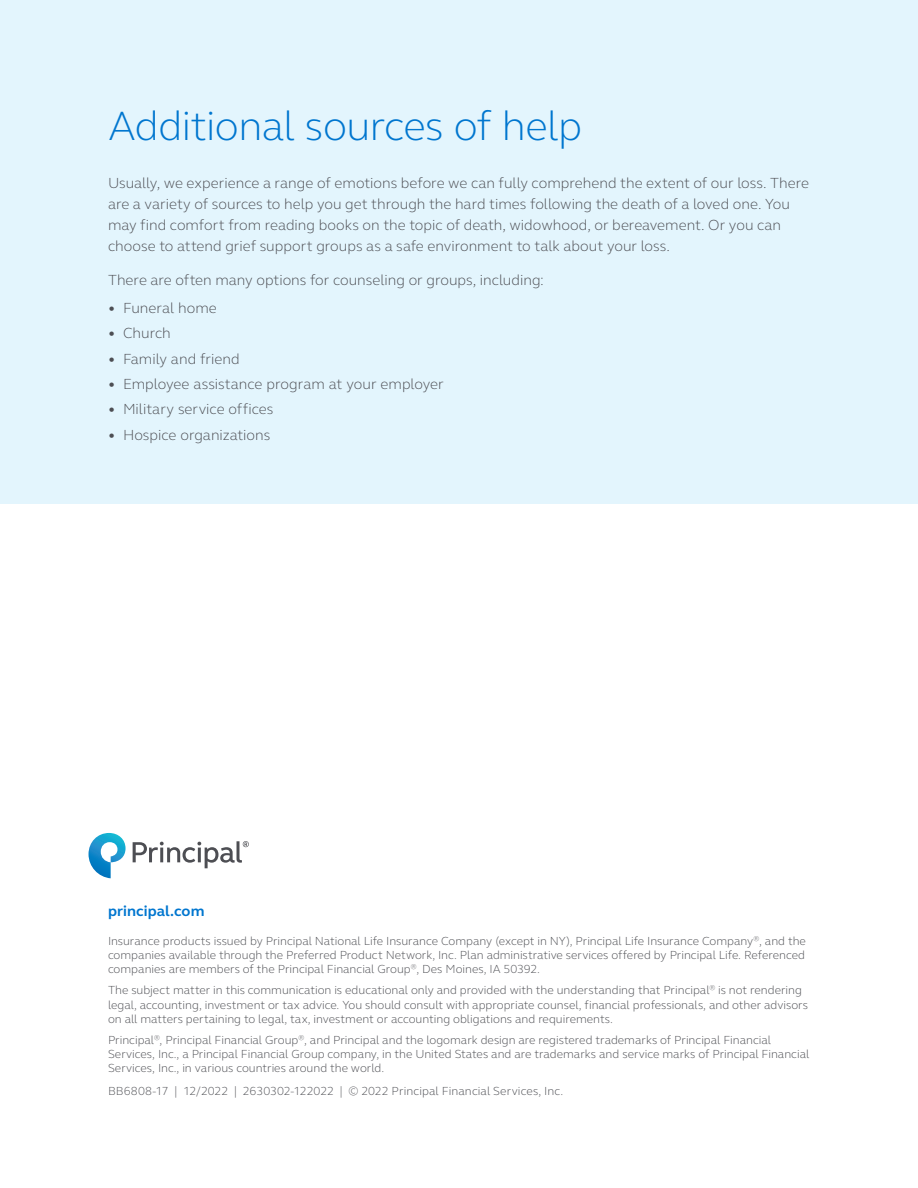
<style>
.page{position:relative;width:918px;height:1188px;background:#fff}
.page>*{position:absolute;margin:0;border:0;box-sizing:border-box;transform-origin:0 0}
.t1{font:300 42px "FS Elliot Pro";letter-spacing:-.015em;color:#0076cf}
.t2{font:300 15px/21px "FS Elliot Pro";color:#4d4e53}
.t3{font:700 15px "FS Elliot Pro";letter-spacing:.005em;color:#0076cf}
.t4{font:300 12px/14.2px "FS Elliot Pro";color:#4d4e53}
.s1{font-weight:700}
</style>
<div class="page">
<div style="left:0;top:0;width:918px;height:503px;background:#e3f5fd"></div>
<svg style="left:89px;top:833px;width:37px;height:45px"></svg>
<svg style="left:133px;top:841px;width:116px;height:27px"></svg>
<h1 class="t1" style="left:108px;top:97px;width:476px">Additional sources of help</h1>
<p class="t2" style="left:108px;top:171px;width:703px">Usually, we experience a range of emotions before we can fully comprehend the extent of our loss. There are a variety of sources to help you get through the hard times following the death of a loved one. You may find comfort from reading books on the topic of death, widowhood, or bereavement. Or you can choose to attend grief support groups as a safe environment to talk about your loss.</p>
<p class="t2" style="left:108px;top:269px;width:438px">There are often many options for counseling or groups, including:</p>
<p class="t2" style="left:108px;top:297px;width:110px"><span class="s1">•</span> Funeral home</p>
<p class="t2" style="left:108px;top:322px;width:64px"><span class="s1">•</span> Church</p>
<p class="t2" style="left:108px;top:348px;width:133px"><span class="s1">•</span> Family and friend</p>
<p class="t2" style="left:108px;top:373px;width:337px"><span class="s1">•</span> Employee assistance program at your employer</p>
<p class="t2" style="left:108px;top:398px;width:167px"><span class="s1">•</span> Military service offices</p>
<p class="t2" style="left:108px;top:424px;width:164px"><span class="s1">•</span> Hospice organizations</p>
<p class="t3" style="left:108px;top:901px;width:98px">principal.com</p>
<p class="t4" style="left:108px;top:933px;width:699px;text-align:justify">Insurance products issued by Principal National Life Insurance Company (except in NY), Principal Life Insurance Company<sup>®</sup>, and the companies available through the Preferred Product Network, Inc. Plan administrative services offered by Principal Life. Referenced companies are members of the Principal Financial Group<sup>®</sup>, Des Moines, IA 50392.</p>
<p class="t4" style="left:108px;top:983px;width:702px">The subject matter in this communication is educational only and provided with the understanding that Principal<sup>®</sup> is not rendering legal, accounting, investment or tax advice. You should consult with appropriate counsel, financial professionals, and other advisors on all matters pertaining to legal, tax, investment or accounting obligations and requirements.</p>
<p class="t4" style="left:108px;top:1032px;width:703px">Principal<sup>®</sup>, Principal Financial Group<sup>®</sup>, and Principal and the logomark design are registered trademarks of Principal Financial<br>Services, Inc., a Principal Financial Group company, in the United States and are trademarks and service marks of Principal Financial<br>Services, Inc., in various countries around the world.</p>
<p class="t4" style="left:108px;top:1083px;width:457px">BB6808-17 | 12/2022 | 2630302-122022 | © 2022 Principal Financial Services, Inc.</p>
</div>
